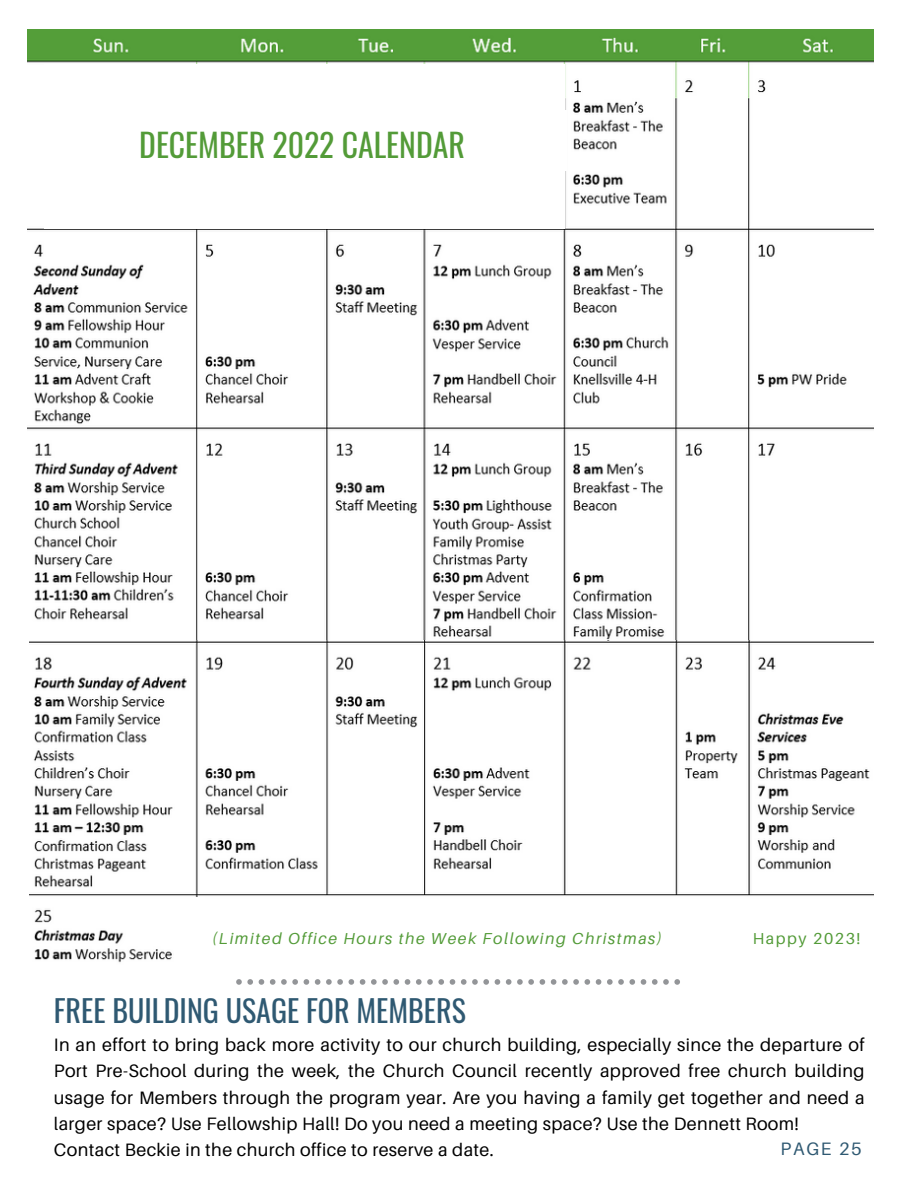
<style>
.page{position:relative;width:918px;height:1188px;background:#fff}
.page>*{position:absolute;margin:0;border:0;box-sizing:border-box;transform-origin:0 0}
.t1{font:31.8px "Oswald";color:#539b38}
.t2{font:30px "Oswald";color:#2f5972}
.t3{font:18px/26.2px "Aileron";letter-spacing:.02em;color:#000}
.t4{font:18px "Aileron";letter-spacing:.1em;color:#2f5972}
.t5{font:italic 15.9px "Aileron";letter-spacing:.1em;color:#539b38}
.t6{font:15.9px "Aileron";letter-spacing:.1em;color:#539b38}
</style>
<div class="page">
<img style="left:29px;top:640px;width:845px;height:323px">
<div style="left:190px;top:897px;width:15px;height:127px;background:#fff"></div>
<svg style="left:236px;top:979px;width:444px;height:6px"></svg>
<img style="left:27px;top:30px;width:847px;height:610px">
<div style="left:40px;top:125px;width:520px;height:61px;background:#fff"></div>
<div style="left:45px;top:64px;width:520px;height:61px;background:#fff"></div>
<div style="left:45px;top:168px;width:520px;height:60px;background:#fff"></div>
<h1 class="t1" style="left:139px;top:120px;width:327px">DECEMBER 2022 CALENDAR</h1>
<p class="t5" style="left:212px;top:929px;width:451px">(Limited Office Hours the Week Following Christmas)</p>
<p class="t6" style="left:753px;top:929px;width:109px">Happy 2023!</p>
<h2 class="t2" style="left:54px;top:988px;width:414px">FREE BUILDING USAGE FOR MEMBERS</h2>
<p class="t3" style="left:54px;top:1031px;width:812px">In an effort to bring back more activity to our church building, especially since the departure of Port Pre-School during the week, the Church Council recently approved free church building usage for Members through the program year. Are you having a family get together and need a larger space? Use Fellowship Hall! Do you need a meeting space? Use the Dennett Room!<br>Contact Beckie in the church office to reserve a date.</p>
<p class="t4" style="left:781px;top:1137px;width:83px">PAGE 25</p>
</div>
